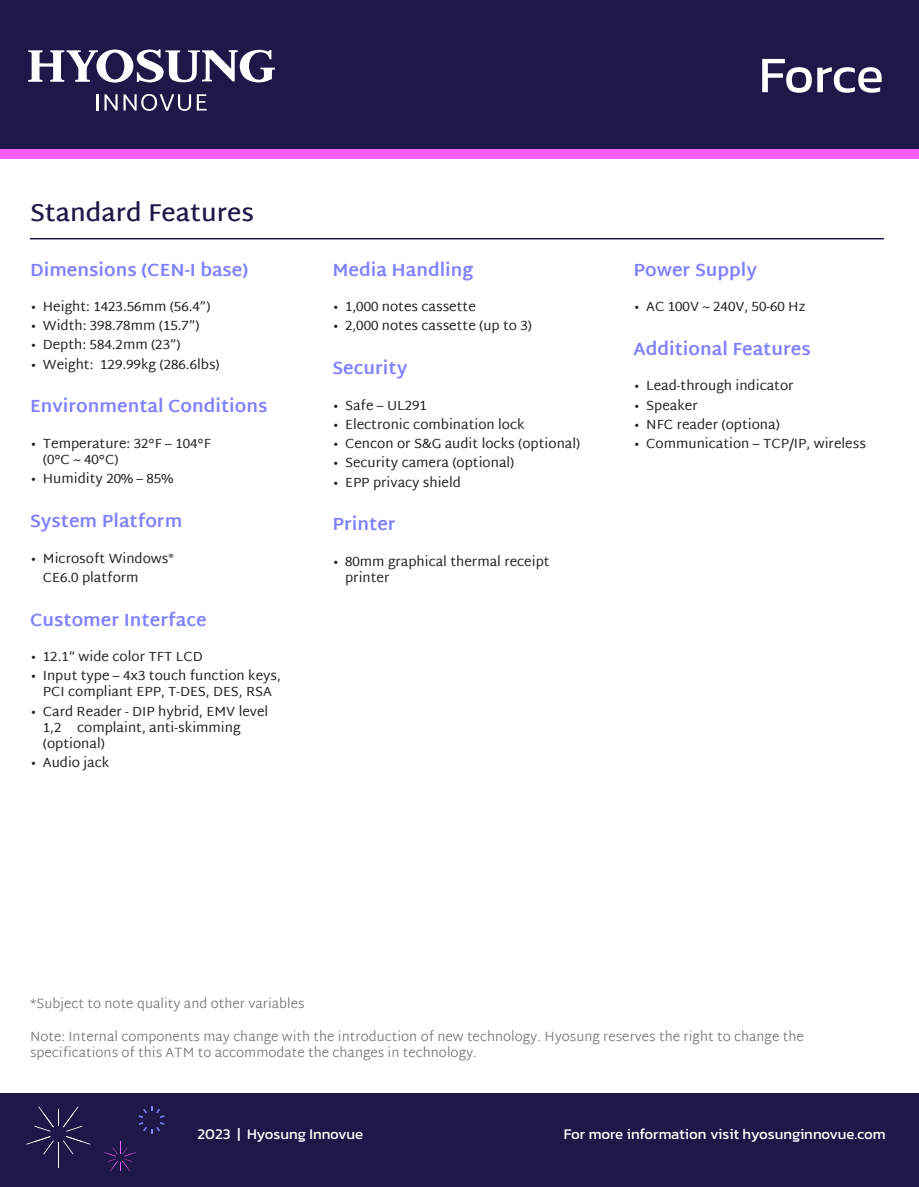
<style>
.page{position:relative;width:919px;height:1187px;background:#fff}
.page>*{position:absolute;margin:0;border:0;box-sizing:border-box;transform-origin:0 0}
.t1{font:51.75px "Kanit";letter-spacing:-.01em;color:#fff}
.t2{font:600 24.3px "Martel Sans";color:#1d1847}
.t3{font:700 18px "Martel Sans";color:#8080ff}
.t4{font:15px "Kanit";color:#fff}
.t5{font:13.5px/16.2px "Martel Sans";color:#221f1f}
.t6{font:300 13.5px/16.2px "Martel Sans";color:#797979}
</style>
<div class="page">
<div style="left:0;top:0;width:918px;height:149px;background:#1d1847"></div>
<svg style="left:28px;top:49px;width:247px;height:34px"></svg>
<hr style="left:96px;top:94px;width:3px;height:16px;background:#fff">
<svg style="left:104px;top:94px;width:87px;height:17px"></svg>
<svg style="left:197px;top:94px;width:10px;height:16px"></svg>
<div style="left:0;top:149px;width:918px;height:9px;background:#ff5dff"></div>
<hr style="left:30px;top:238px;width:853px;height:1px;background:#1d1847">
<div style="left:0;top:1092px;width:918px;height:94px;background:#1d1847"></div>
<svg style="left:139px;top:1106px;width:25px;height:27px"></svg>
<svg style="left:26px;top:1106px;width:64px;height:61px"></svg>
<svg style="left:104px;top:1141px;width:32px;height:30px"></svg>
<h2 class="t2" style="left:30px;top:198px;width:225px">Standard Features</h2>
<h3 class="t3" style="left:30px;top:259px;width:220px">Dimensions (CEN-I base)</h3>
<p class="t5" style="left:30px;top:298px;width:182px">• Height: 1423.56mm (56.4”)</p>
<p class="t5" style="left:30px;top:317px;width:171px">• Width: 398.78mm (15.7”)</p>
<p class="t5" style="left:30px;top:336px;width:152px">• Depth: 584.2mm (23”)</p>
<p class="t5" style="left:30px;top:356px;width:191px">• Weight: 129.99kg (286.6lbs)</p>
<h3 class="t3" style="left:30px;top:395px;width:239px">Environmental Conditions</h3>
<p class="t5" style="left:43px;top:435px;width:170px;text-indent:-13px">• Temperature: 32°F – 104°F (0°C ~ 40°C)</p>
<p class="t5" style="left:30px;top:470px;width:145px">• Humidity 20% – 85%</p>
<h3 class="t3" style="left:30px;top:510px;width:154px">System Platform</h3>
<p class="t5" style="left:43px;top:548px;width:132px;line-height:19.2px;text-indent:-13px">• Microsoft Windows®<br>CE6.0 platform</p>
<h3 class="t3" style="left:30px;top:608px;width:178px">Customer Interface</h3>
<p class="t5" style="left:30px;top:648px;width:174px">• 12.1“ wide color TFT LCD</p>
<p class="t5" style="left:30px;top:667px;width:252px;text-align:center">• Input type – 4x3 touch function keys,<br>PCI compliant EPP, T-DES, DES, RSA</p>
<p class="t5" style="left:43px;top:702px;width:227px;text-indent:-13px">• Card Reader - DIP hybrid, EMV level<br>1,2 complaint, anti-skimming (optional)</p>
<p class="t5" style="left:30px;top:754px;width:81px">• Audio jack</p>
<h3 class="t3" style="left:332px;top:259px;width:142px">Media Handling</h3>
<p class="t5" style="left:332px;top:298px;width:145px">• 1,000 notes cassette</p>
<p class="t5" style="left:332px;top:317px;width:201px">• 2,000 notes cassette (up to 3)</p>
<h3 class="t3" style="left:332px;top:357px;width:76px">Security</h3>
<p class="t5" style="left:332px;top:397px;width:96px">• Safe – UL291</p>
<p class="t5" style="left:332px;top:416px;width:194px">• Electronic combination lock</p>
<p class="t5" style="left:332px;top:435px;width:249px">• Cencon or S&amp;G audit locks (optional)</p>
<p class="t5" style="left:332px;top:454px;width:184px">• Security camera (optional)</p>
<p class="t5" style="left:332px;top:473px;width:130px">• EPP privacy shield</p>
<h3 class="t3" style="left:332px;top:513px;width:65px">Printer</h3>
<p class="t5" style="left:345px;top:553px;width:206px;text-indent:-13px">• 80mm graphical thermal receipt printer</p>
<h1 class="t1" style="left:758px;top:37px;width:126px">Force</h1>
<h3 class="t3" style="left:633px;top:259px;width:125px">Power Supply</h3>
<p class="t5" style="left:633px;top:298px;width:173px">• AC 100V ~ 240V, 50-60 Hz</p>
<h3 class="t3" style="left:633px;top:338px;width:179px">Additional Features</h3>
<p class="t5" style="left:633px;top:377px;width:162px">• Lead-through indicator</p>
<p class="t5" style="left:633px;top:397px;width:66px">• Speaker</p>
<p class="t5" style="left:633px;top:416px;width:148px">• NFC reader (optiona)</p>
<p class="t5" style="left:633px;top:435px;width:234px">• Communication – TCP/IP, wireless</p>
<p class="t6" style="left:30px;top:996px;width:276px">*Subject to note quality and other variables</p>
<p class="t6" style="left:30px;top:1028px;width:775px">Note: Internal components may change with the introduction of new technology. Hyosung reserves the right to change the specifications of this ATM to accommodate the changes in technology.</p>
<p class="t4" style="left:198px;top:1122px;width:167px">2023 | Hyosung Innovue</p>
<p class="t4" style="left:564px;top:1122px;width:323px">For more information visit hyosunginnovue.com</p>
</div>
